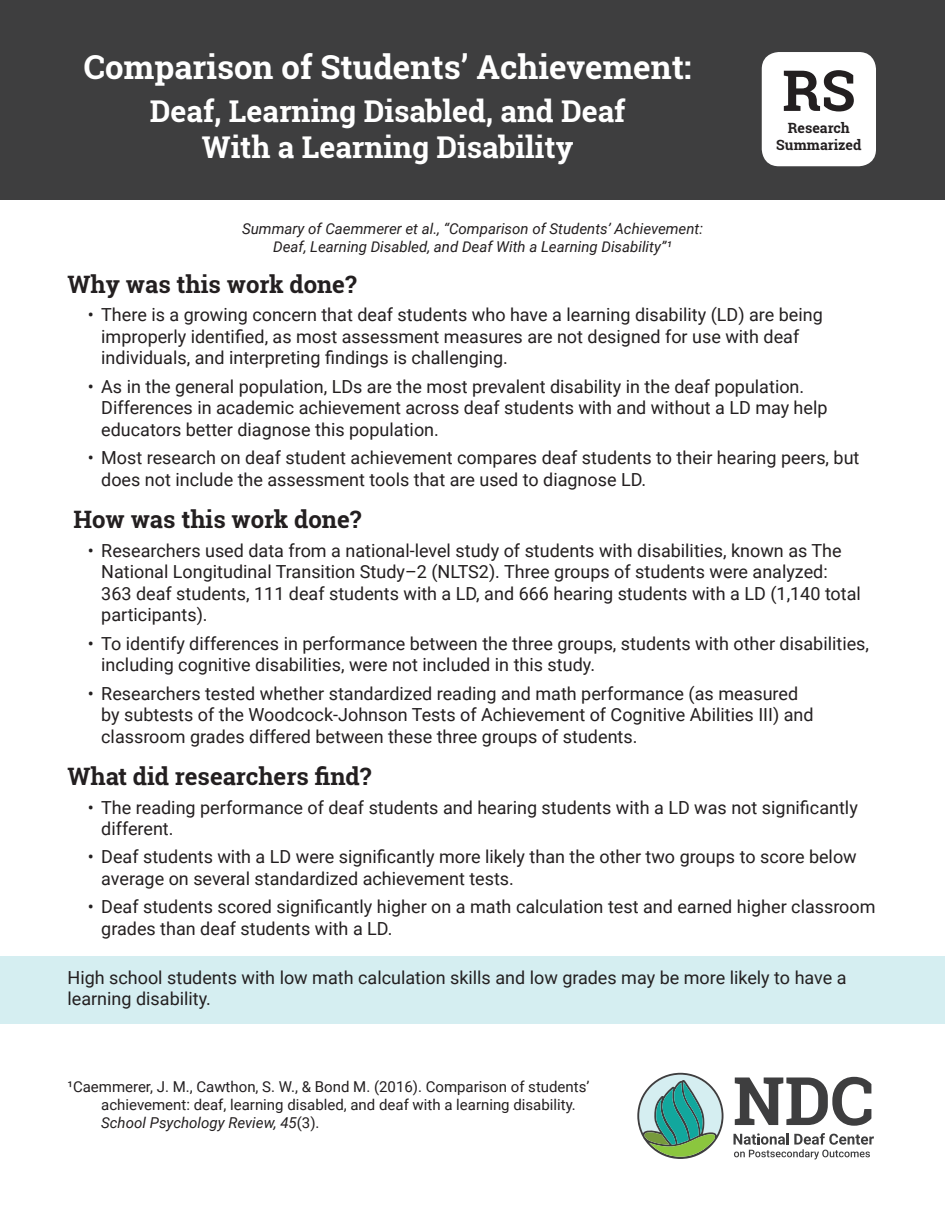
<style>
.page{position:relative;width:945px;height:1215px;background:#fff}
.page>*{position:absolute;margin:0;border:0;box-sizing:border-box;transform-origin:0 0}
.t1{font:700 66.9px "Roboto Slab";color:#3e3e3f}
.t2{font:700 56.55px "Roboto Slab";color:#231f20}
.Title_3-Line{font:700 33px "Roboto Slab";color:#fff}
.Title_3-Line-2{font:700 30px/36px "Roboto Slab";color:#fff;text-align:center}
.t3{font:700 24px "Roboto Slab";color:#231f20}
.Callout_text{font:18px/21.6px "Roboto";color:#231f20}
.Single_Ref{font:15px/18px "Roboto";color:#231f20}
.t4{font:italic 15px/18px "Roboto";color:#231f20;text-align:center}
.t5{font:700 14.1px/17px "Roboto Slab";color:#231f20;text-align:center}
.s1{font-style:italic}
</style>
<div class="page">
<div style="left:0;top:0;width:945px;height:200px;background:#3e3e3f"></div>
<div style="left:762px;top:52px;width:114px;height:114px;background:#fff;border-radius:17px"></div>
<svg style="left:637px;top:1073px;width:87px;height:86px"></svg>
<svg style="left:735px;top:1077px;width:136px;height:49px"></svg>
<svg style="left:734px;top:1133px;width:140px;height:27px"></svg>
<div style="left:0;top:957px;width:945px;height:67px;background:#d5eef1"></div>
<p class="Title_3-Line" style="left:84px;top:44px;width:609px">Comparison of Students’ Achievement:</p>
<p class="Title_3-Line-2" style="left:150px;top:92px;width:477px">Deaf, Learning Disabled, and Deaf<br>With a Learning Disability</p>
<p class="t4" style="left:242px;top:219px;width:462px">Summary of Caemmerer et al., “Comparison of Students’ Achievement:<br>Deaf, Learning Disabled, and Deaf With a Learning Disability”¹</p>
<h2 class="t2" style="left:782px;top:52px;width:75px">RS</h2>
<p class="t5" style="left:776px;top:119px;width:87px">Research<br>Summarized</p>
<h1 class="t3" style="left:68px;top:268px;width:291px">Why was this work done?</h1>
<p class="Callout_text" style="left:101px;top:303px;width:723px;text-indent:-14px">• There is a growing concern that deaf students who have a learning disability (LD) are being improperly identified, as most assessment measures are not designed for use with deaf individuals, and interpreting findings is challenging.</p>
<p class="Callout_text" style="left:101px;top:375px;width:728px;text-indent:-14px">• As in the general population, LDs are the most prevalent disability in the deaf population.<br>Differences in academic achievement across deaf students with and without a LD may help educators better diagnose this population.</p>
<p class="Callout_text" style="left:101px;top:446px;width:760px;text-indent:-14px">• Most research on deaf student achievement compares deaf students to their hearing peers, but does not include the assessment tools that are used to diagnose LD.</p>
<h1 class="t3" style="left:73px;top:503px;width:290px">How was this work done?</h1>
<p class="Callout_text" style="left:101px;top:539px;width:761px;text-indent:-14px">• Researchers used data from a national-level study of students with disabilities, known as The National Longitudinal Transition Study–2 (NLTS2). Three groups of students were analyzed:<br>363 deaf students, 111 deaf students with a LD, and 666 hearing students with a LD (1,140 total participants).</p>
<p class="Callout_text" style="left:101px;top:632px;width:769px;text-indent:-14px">• To identify differences in performance between the three groups, students with other disabilities, including cognitive disabilities, were not included in this study.</p>
<p class="Callout_text" style="left:101px;top:682px;width:714px;text-indent:-14px">• Researchers tested whether standardized reading and math performance (as measured by subtests of the Woodcock-Johnson Tests of Achievement of Cognitive Abilities III) and classroom grades differed between these three groups of students.</p>
<h1 class="t3" style="left:68px;top:760px;width:305px">What did researchers find?</h1>
<p class="Callout_text" style="left:101px;top:796px;width:758px;text-indent:-14px">• The reading performance of deaf students and hearing students with a LD was not significantly different.</p>
<p class="Callout_text" style="left:101px;top:846px;width:757px;text-indent:-14px">• Deaf students with a LD were significantly more likely than the other two groups to score below average on several standardized achievement tests.</p>
<p class="Callout_text" style="left:101px;top:896px;width:776px;text-indent:-14px">• Deaf students scored significantly higher on a math calculation test and earned higher classroom grades than deaf students with a LD.</p>
<p class="Callout_text" style="left:68px;top:966px;width:781px">High school students with low math calculation skills and low grades may be more likely to have a learning disability.</p>
<h1 class="t1" style="left:474px;top:1055px;width:143px">NDC</h1>
<p class="Single_Ref" style="left:101px;top:1077px;width:490px;text-indent:-34px">¹Caemmerer, J. M., Cawthon, S. W., &amp; Bond M. (2016). Comparison of students’ achievement: deaf, learning disabled, and deaf with a learning disability.<br><span class="s1">School Psychology Review, 45</span>(3).</p>
</div>
